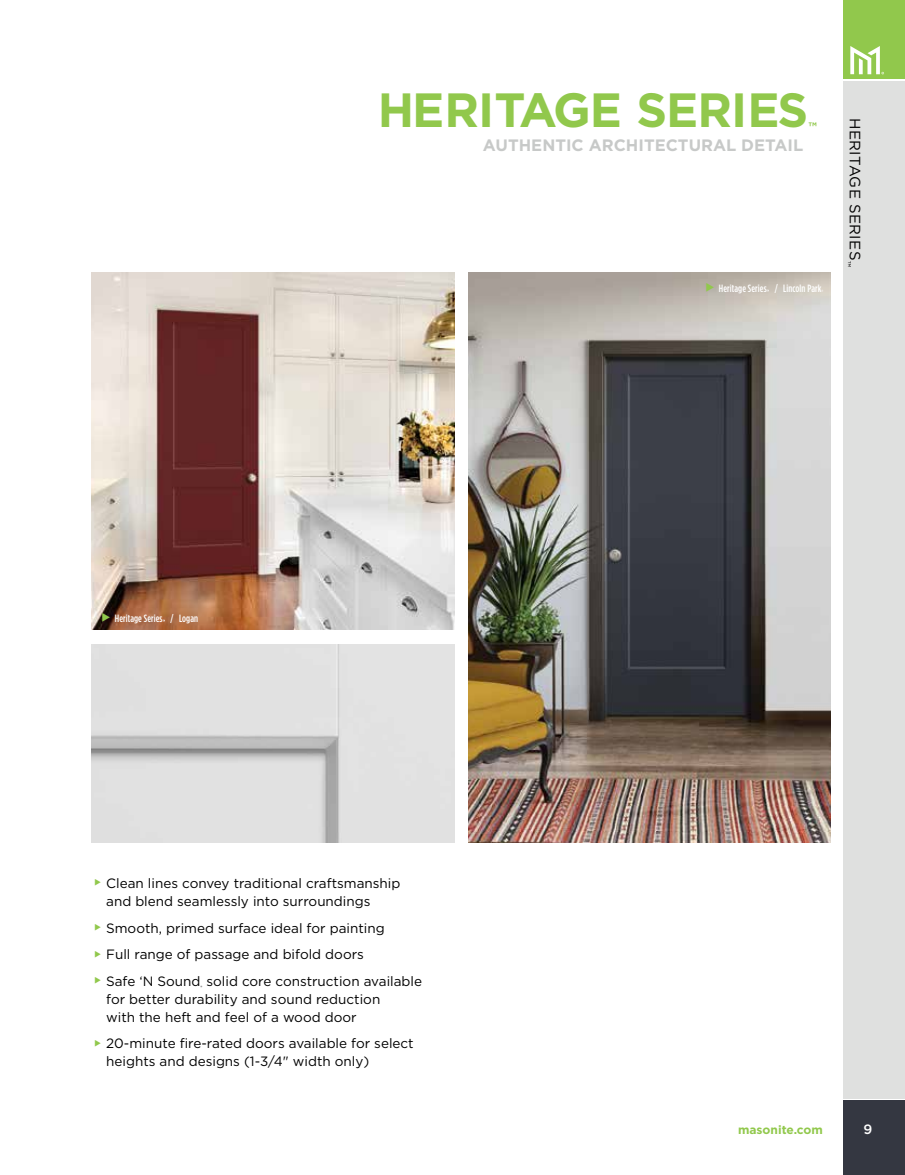
<style>
.page{position:relative;width:905px;height:1175px;background:#fff}
.page>*{position:absolute;margin:0;border:0;box-sizing:border-box;transform-origin:0 0}
.t1{font:700 48px "Gotham";letter-spacing:-.02em;color:#91c84c}
.t2{font:700 16.5px "Gotham";color:#c7c9c8}
.t3{font:15px "Gotham";letter-spacing:.025em;color:#000}
.t4{font:13.5px/18px "Gotham";color:#000}
.t5{font:500 13.5px "Gotham";color:#fff}
.t6{font:700 12.3px "Gotham";color:#91c84c}
.t7{font:700 12px "Gotham";color:#91c84c}
.t8{font:500 10.5px "Gotham Condensed";letter-spacing:.01em;color:#fff}
.t9{font:4.65px "Gotham";color:#000}
.s1{color:#91c84c}
</style>
<div class="page">
<img style="left:468px;top:272px;width:362px;height:570px">
<img style="left:92px;top:272px;width:363px;height:357px">
<img style="left:92px;top:644px;width:363px;height:198px">
<div style="left:843px;top:0;width:61px;height:79px;background:#91c84c"></div>
<div style="left:843px;top:1099px;width:61px;height:75px;background:#343741"></div>
<svg style="left:850px;top:46px;width:34px;height:28px"></svg>
<div style="left:843px;top:81px;width:61px;height:1017px;background:#dfe0df"></div>
<h1 class="t1" style="left:377px;top:78px;width:432px">HERITAGE SERIES</h1>
<p class="t6" style="left:808px;top:118px;width:10px">™</p>
<p class="t2" style="left:483px;top:134px;width:322px">AUTHENTIC ARCHITECTURAL DETAIL</p>
<p class="t8" style="left:705px;top:282px;width:120px"><span class="s1">◆</span> Heritage Series<sub>™</sub> / Lincoln Park<sub>®</sub></p>
<p class="t3" style="left:864px;top:118px;width:150px;rotate:90deg">HERITAGE SERIES<sub>™</sub></p>
<p class="t8" style="left:101px;top:612px;width:98px"><span class="s1">◆</span> Heritage Series<sub>™</sub> / Logan</p>
<p class="t4" style="left:106px;top:873px;width:296px">Clean lines convey traditional craftsmanship and blend seamlessly into surroundings</p>
<p class="t4" style="left:106px;top:914px;width:317px;line-height:26.7px">Smooth, primed surface ideal for painting<br>Full range of passage and bifold doors<br>Safe ‘N Sound solid core construction available</p>
<p class="t9" style="left:200px;top:983px;width:3px">®</p>
<p class="t4" style="left:106px;top:989px;width:275px">for better durability and sound reduction with the heft and feel of a wood door</p>
<p class="t4" style="left:106px;top:1034px;width:309px">20-minute fire-rated doors available for select heights and designs (1-3/4" width only)</p>
<p class="t7" style="left:738px;top:1122px;width:86px">masonite.com</p>
<p class="t5" style="left:863px;top:1120px;width:10px">9</p>
</div>
